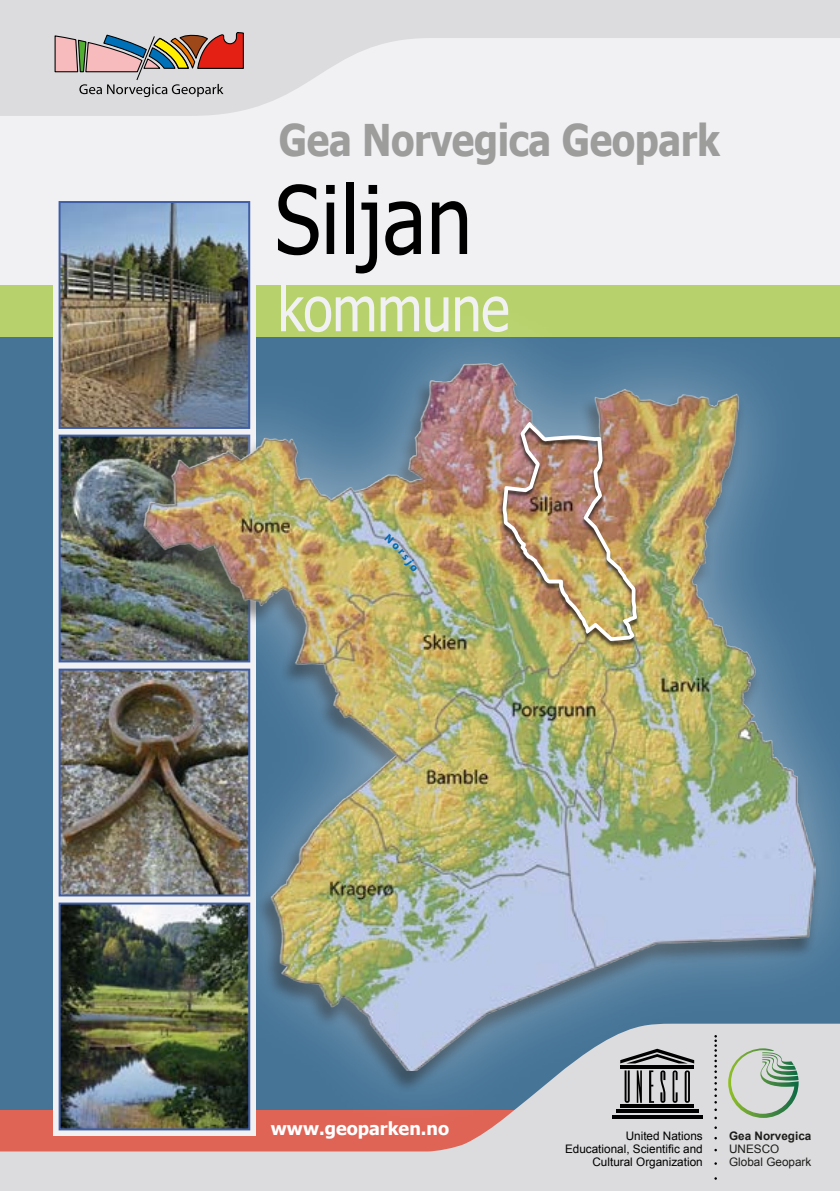
<style>
.page{position:relative;width:840px;height:1191px;background:#fff}
.page>*{position:absolute;margin:0;border:0;box-sizing:border-box;transform-origin:0 0}
.t1{font:94.4px "Tahoma";letter-spacing:.005em;color:#000;scale:.87 1}
.t2{font:62px "Tahoma";letter-spacing:-.01em;color:#f1f1f4;scale:.87 1}
.t3{font:700 43.8px "Tahoma";letter-spacing:-.01em;color:#9d9d9c;scale:.87 1}
.t4{font:700 18px "Tahoma";color:#fff}
.t5{font:11.8px/12.8px "Arial";color:#000;text-align:right}
.t6{font:11.8px/12.8px "Arial";color:#1d1d1b}
.t7{font:700 11.8px "Arial";color:#1d1d1b}
</style>
<div class="page">
<div style="left:0;top:0;width:839px;height:1166px;background:#f1f1f4"></div>
<div style="left:0;top:326px;width:839px;height:865px;background:#457497"></div>
<svg style="left:0;top:1110px;width:839px;height:81px;background:#dccbcb"></svg>
<svg style="left:0;top:0;width:839px;height:116px;fill:#dcdcde"></svg>
<div style="left:0;top:286px;width:839px;height:51px;background:#b7d26c"></div>
<div style="left:53px;top:144px;width:202px;height:991px;background:#f1f1f4"></div>
<img style="left:62px;top:437px;width:8px;height:222px">
<div style="left:70px;top:287px;width:769px;height:856px;background:#fff;opacity:.45"></div>
<img style="left:144px;top:363px;width:671px;height:707px">
<img style="left:497px;top:422px;width:144px;height:227px">
<img style="left:500px;top:363px;width:139px;height:636px">
<svg style="left:54px;top:32px;width:190px;height:65px;background:#baa29d"></svg>
<svg style="left:714px;top:1035px;width:2px;height:84px"></svg>
<hr style="left:620px;top:1104px;width:73px;height:3px;background:#000">
<hr style="left:615px;top:1109px;width:82px;height:3px;background:#000">
<hr style="left:612px;top:1115px;width:89px;height:3px;background:#000">
<hr style="left:620px;top:1065px;width:73px;height:3px;background:#000">
<svg style="left:620px;top:1048px;width:73px;height:15px"></svg>
<svg style="left:624px;top:1070px;width:5px;height:32px"></svg>
<svg style="left:636px;top:1070px;width:5px;height:32px"></svg>
<svg style="left:648px;top:1070px;width:5px;height:32px"></svg>
<svg style="left:672px;top:1070px;width:5px;height:32px"></svg>
<svg style="left:684px;top:1070px;width:5px;height:32px"></svg>
<svg style="left:660px;top:1070px;width:5px;height:32px"></svg>
<svg style="left:727px;top:1048px;width:71px;height:70px;background:#bccabb"></svg>
<img style="left:62px;top:671px;width:185px;height:222px">
<div style="left:59px;top:668px;width:191px;height:228px;border:2px solid #3e5da3"></div>
<img style="left:62px;top:905px;width:185px;height:222px">
<div style="left:59px;top:902px;width:191px;height:228px;border:2px solid #3e5da3"></div>
<img style="left:62px;top:204px;width:185px;height:222px">
<div style="left:59px;top:201px;width:191px;height:228px;border:2px solid #3e5da3"></div>
<svg style="left:384px;top:534px;width:34px;height:38px"></svg>
<h3 class="t3" style="left:279px;top:109px;width:508px">Gea Norvegica Geopark</h3>
<h1 class="t1" style="left:275px;top:156px;width:228px">Siljan</h1>
<h2 class="t2" style="left:277px;top:267px;width:268px">kommune</h2>
<h3 class="t4" style="left:271px;top:1116px;width:180px">www.geoparken.no</h3>
<p class="t7" style="left:728px;top:1128px;width:84px">Gea Norvegica</p>
<p class="t6" style="left:728px;top:1142px;width:84px">UNESCO<br>Global Geopark</p>
<p class="t5" style="left:564px;top:1129px;width:139px">United Nations<br>Educational, Scientific and<br>Cultural Organization</p>
</div>
